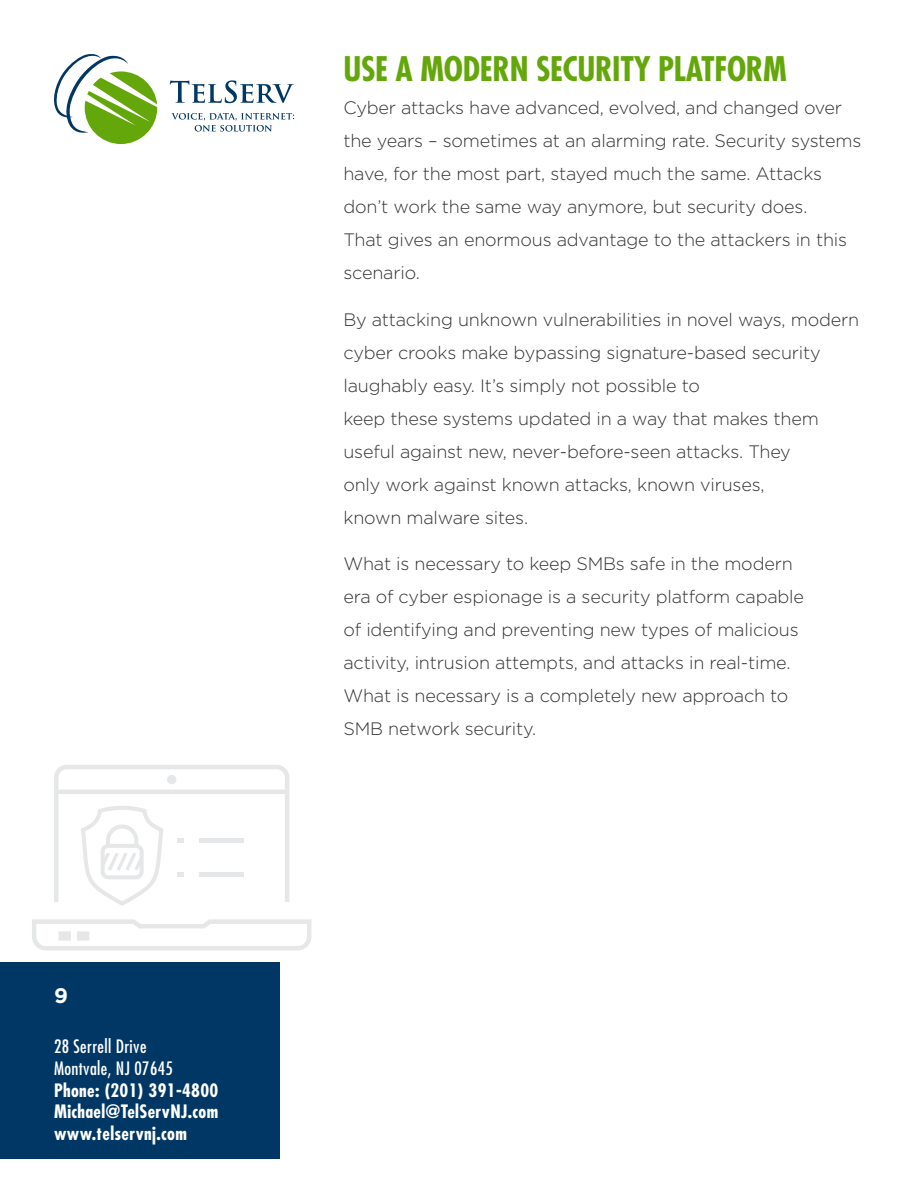
<style>
.page{position:relative;width:918px;height:1188px;background:#fff}
.page>*{position:absolute;margin:0;border:0;box-sizing:border-box;transform-origin:0 0}
.t1{font:700 condensed 33px "Futura Std";letter-spacing:-.01em;color:#63a70a}
.t2{font:700 21px "Gotham";color:#fff}
.t3{font:300 18px/33px "Gotham";letter-spacing:-.01em;color:#333}
.t4{font:700 condensed 18px/21.6px "Futura Std";letter-spacing:.02em;color:#fff;text-align:justify}
.t5{font:condensed 18px/21.6px "Futura Std";letter-spacing:.02em;color:#fff}
</style>
<div class="page">
<div style="left:0;top:962px;width:280px;height:197px;background:#003764"></div>
<svg style="left:32px;top:919px;width:279px;height:31px"></svg>
<svg style="left:54px;top:765px;width:235px;height:141px"></svg>
<svg style="left:54px;top:54px;width:103px;height:90px"></svg>
<svg style="left:170px;top:80px;width:124px;height:23px"></svg>
<svg style="left:171px;top:113px;width:123px;height:19px"></svg>
<p class="t2" style="left:54px;top:983px;width:15px">9</p>
<p class="t5" style="left:54px;top:1036px;width:120px">28 Serrell Drive<br>Montvale, NJ 07645</p>
<p class="t4" style="left:54px;top:1079px;width:166px">Phone: (201) 391-4800<br>Michael@TelServNJ.com www.telservnj.com</p>
<h1 class="t1" style="left:343px;top:49px;width:445px">USE A MODERN SECURITY PLATFORM</h1>
<p class="t3" style="left:343px;top:91px;width:519px">Cyber attacks have advanced, evolved, and changed over the years – sometimes at an alarming rate. Security systems have, for the most part, stayed much the same. Attacks don’t work the same way anymore, but security does.<br>That gives an enormous advantage to the attackers in this scenario.</p>
<p class="t3" style="left:343px;top:303px;width:517px">By attacking unknown vulnerabilities in novel ways, modern cyber crooks make bypassing signature-based security laughably easy. It’s simply not possible to<br>keep these systems updated in a way that makes them useful against new, never-before-seen attacks. They<br>only work against known attacks, known viruses,<br>known malware sites.</p>
<p class="t3" style="left:343px;top:547px;width:462px">What is necessary to keep SMBs safe in the modern era of cyber espionage is a security platform capable of identifying and preventing new types of malicious activity, intrusion attempts, and attacks in real-time.<br>What is necessary is a completely new approach to SMB network security.</p>
</div>
